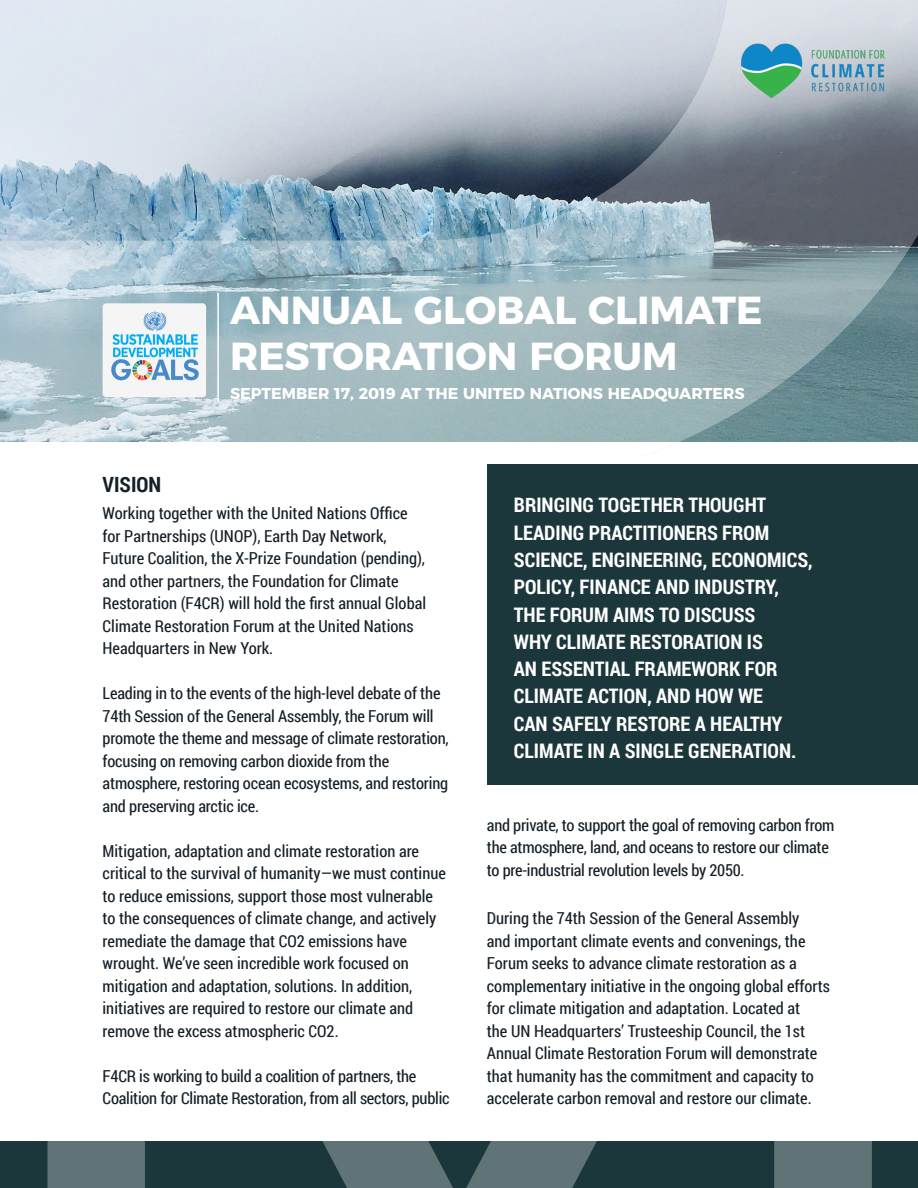
<style>
.page{position:relative;width:918px;height:1188px;background:#fff}
.page>*{position:absolute;margin:0;border:0;box-sizing:border-box;transform-origin:0 0}
.t1{font:700 39px/46.5px "Montserrat";color:#fff}
.t2{font:700 21px "Roboto Condensed";color:#141f27}
.t3{font:700 20.1px/27.3px "Roboto Condensed";color:#fff}
.t4{font:16.5px/22.5px "Roboto Condensed";color:#141f27}
.t5{font:700 15.75px "Montserrat";color:#fff}
</style>
<div class="page">
<img style="left:0;top:0;width:918px;height:455px">
<img style="left:0;top:1141px;width:918px;height:47px">
<div style="left:487px;top:464px;width:431px;height:321px;background:#1c373b"></div>
<img style="left:738px;top:36px;width:151px;height:70px">
<div style="left:103px;top:303px;width:103px;height:94px;background:#f5f5f5;border-radius:4px"></div>
<img style="left:111px;top:311px;width:88px;height:70px">
<hr style="left:217px;top:293px;width:2px;height:109px;background:#fff">
<h1 class="t1" style="left:230px;top:284px;width:534px">ANNUAL GLOBAL CLIMATE<br>RESTORATION FORUM</h1>
<p class="t5" style="left:230px;top:380px;width:516px">SEPTEMBER 17, 2019 AT THE UNITED NATIONS HEADQUARTERS</p>
<p class="t2" style="left:103px;top:470px;width:60px">VISION</p>
<p class="t4" style="left:103px;top:501px;width:325px">Working together with the United Nations Office for Partnerships (UNOP), Earth Day Network, Future Coalition, the X-Prize Foundation (pending), and other partners, the Foundation for Climate Restoration (F4CR) will hold the first annual Global Climate Restoration Forum at the United Nations Headquarters in New York.</p>
<p class="t4" style="left:103px;top:681px;width:348px">Leading in to the events of the high-level debate of the 74th Session of the General Assembly, the Forum will promote the theme and message of climate restoration, focusing on removing carbon dioxide from the atmosphere, restoring ocean ecosystems, and restoring and preserving arctic ice.</p>
<p class="t4" style="left:103px;top:839px;width:345px">Mitigation, adaptation and climate restoration are critical to the survival of humanity—we must continue to reduce emissions, support those most vulnerable to the consequences of climate change, and actively remediate the damage that CO2 emissions have wrought. We’ve seen incredible work focused on mitigation and adaptation, solutions. In addition, initiatives are required to restore our climate and remove the excess atmospheric CO2.</p>
<p class="t4" style="left:103px;top:1064px;width:348px">F4CR is working to build a coalition of partners, the<br>Coalition for Climate Restoration, from all sectors, public</p>
<p class="t3" style="left:514px;top:491px;width:300px">BRINGING TOGETHER THOUGHT<br>LEADING PRACTITIONERS FROM<br>SCIENCE, ENGINEERING, ECONOMICS,<br>POLICY, FINANCE AND INDUSTRY,<br>THE FORUM AIMS TO DISCUSS<br>WHY CLIMATE RESTORATION IS<br>AN ESSENTIAL FRAMEWORK FOR<br>CLIMATE ACTION, AND HOW WE<br>CAN SAFELY RESTORE A HEALTHY<br>CLIMATE IN A SINGLE GENERATION.</p>
<p class="t4" style="left:487px;top:813px;width:349px">and private, to support the goal of removing carbon from the atmosphere, land, and oceans to restore our climate to pre-industrial revolution levels by 2050.</p>
<p class="t4" style="left:487px;top:906px;width:345px">During the 74th Session of the General Assembly<br>and important climate events and convenings, the Forum seeks to advance climate restoration as a complementary initiative in the ongoing global efforts for climate mitigation and adaptation. Located at<br>the UN Headquarters’ Trusteeship Council, the 1st Annual Climate Restoration Forum will demonstrate that humanity has the commitment and capacity to accelerate carbon removal and restore our climate.</p>
</div>
